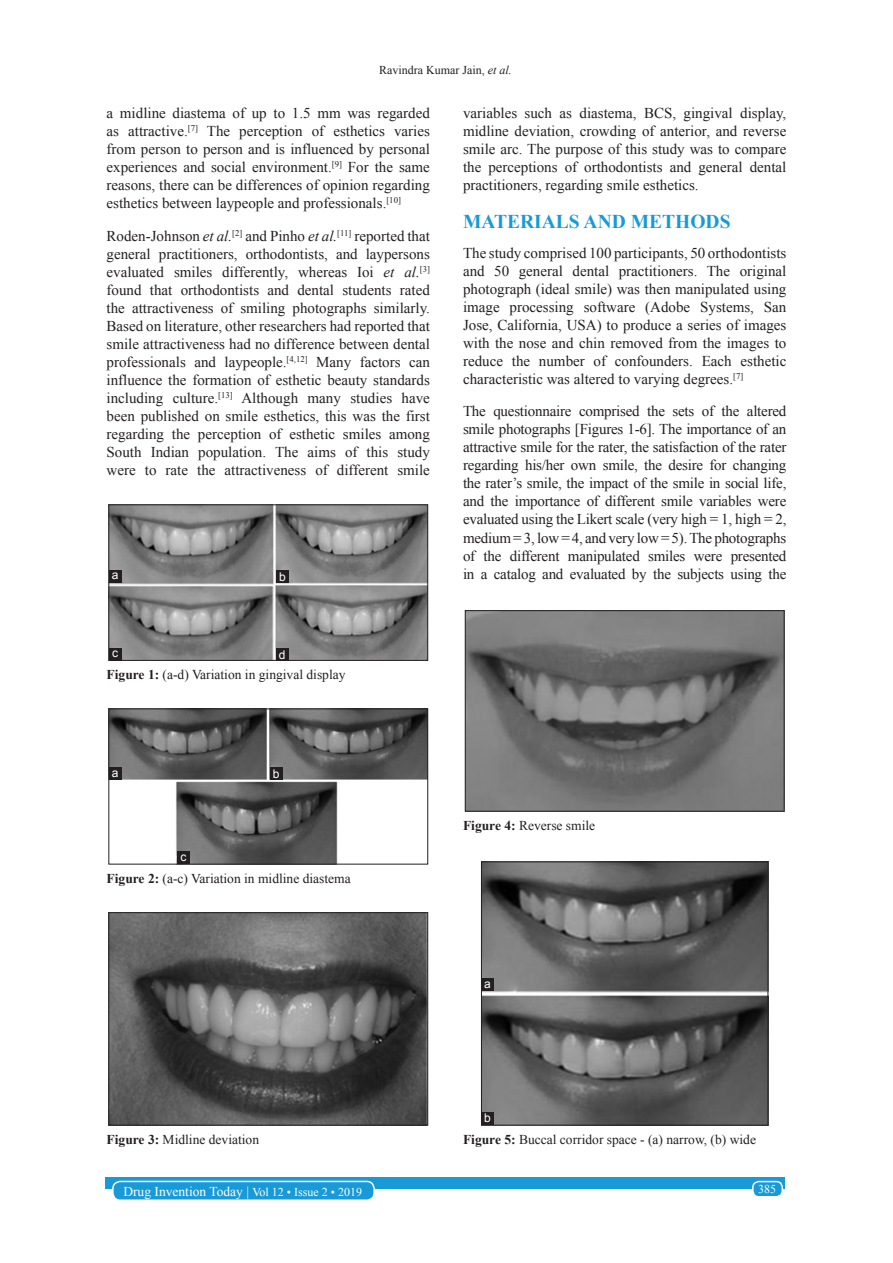
<style>
.page{position:relative;width:893px;height:1263px;background:#fff}
.page>*{position:absolute;margin:0;border:0;box-sizing:border-box;transform-origin:0 0}
.t1{font:700 19.5px "Times New Roman";color:#179ad7}
.TX{font:15px/18px "Times New Roman";color:#231f20;text-align:justify}
.FGC{font:13.5px "Times New Roman";color:#231f20}
.foot1{font:13.5px "Times New Roman";color:#fff}
.t2{font:12px "Times New Roman";color:#231f20}
.LABEL{font:12px "Arial";color:#fff}
.foot1-2{font:12px "Times New Roman";color:#fff}
.s1{font-style:italic}
.s2{font-weight:700}
.s3{font-size:12px}
</style>
<div class="page">
<div style="left:105px;top:1177px;width:679px;height:12px;background:#179ad7"></div>
<div style="left:752px;top:1181px;width:29px;height:15px;background:#179ad7;border-radius:6px"></div>
<div style="left:751px;top:1180px;width:31px;height:17px;border:2px solid #fff;border-radius:6px"></div>
<div style="left:113px;top:1181px;width:261px;height:19px;background:#179ad7;border-radius:7px"></div>
<div style="left:112px;top:1180px;width:263px;height:21px;border:2px solid #fff;border-radius:7px"></div>
<img style="left:111px;top:914px;width:315px;height:209px">
<div style="left:109px;top:912px;width:319px;height:213px;border:1px solid #231f20"></div>
<img style="left:467px;top:612px;width:315px;height:197px">
<div style="left:465px;top:610px;width:319px;height:201px;border:1px solid #231f20"></div>
<img style="left:483px;top:863px;width:282px;height:260px">
<div style="left:481px;top:861px;width:286px;height:264px;border:1px solid #231f20"></div>
<div style="left:481px;top:978px;width:13px;height:13px;background:#231f20"></div>
<div style="left:481px;top:1112px;width:13px;height:13px;background:#231f20"></div>
<img style="left:111px;top:710px;width:315px;height:152px">
<div style="left:109px;top:708px;width:319px;height:156px;border:1px solid #231f20"></div>
<div style="left:177px;top:851px;width:13px;height:13px;background:#231f20"></div>
<div style="left:269px;top:767px;width:13px;height:12px;background:#231f20"></div>
<div style="left:109px;top:767px;width:12px;height:12px;background:#231f20"></div>
<img style="left:111px;top:506px;width:315px;height:152px">
<div style="left:109px;top:504px;width:319px;height:156px;border:1px solid #231f20"></div>
<div style="left:276px;top:648px;width:12px;height:12px;background:#231f20"></div>
<div style="left:109px;top:648px;width:12px;height:12px;background:#231f20"></div>
<div style="left:276px;top:570px;width:13px;height:13px;background:#231f20"></div>
<div style="left:109px;top:570px;width:12px;height:12px;background:#231f20"></div>
<p class="t2" style="left:379px;top:62px;width:134px">Ravindra Kumar Jain, <span class="s1">et al.</span></p>
<p class="TX" style="left:106px;top:104px;width:325px">a midline diastema of up to 1.5 mm was regarded as attractive.<sup>[7]</sup> The perception of esthetics varies from person to person and is influenced by personal experiences and social environment.<sup>[9]</sup> For the same reasons, there can be differences of opinion regarding esthetics between laypeople and professionals.<sup>[10]</sup></p>
<p class="TX" style="left:106px;top:226px;width:325px">Roden-Johnson <span class="s1">et al.</span><sup>[2]</sup> and Pinho <span class="s1">et al.</span><sup>[11]</sup> reported that general practitioners, orthodontists, and laypersons evaluated smiles differently, whereas Ioi <span class="s1">et al.</span><sup>[3] </sup>found that orthodontists and dental students rated the attractiveness of smiling photographs similarly.<br>Based on literature, other researchers had reported that smile attractiveness had no difference between dental professionals and laypeople.<sup>[4,12]</sup> Many factors can influence the formation of esthetic beauty standards including culture.<sup>[13]</sup> Although many studies have been published on smile esthetics, this was the first regarding the perception of esthetic smiles among South Indian population. The aims of this study were to rate the attractiveness of different smile</p>
<p class="LABEL" style="left:112px;top:567px;width:8px">a</p>
<p class="LABEL" style="left:279px;top:568px;width:8px">b</p>
<p class="LABEL" style="left:112px;top:645px;width:7px">c</p>
<p class="LABEL" style="left:279px;top:646px;width:8px">d</p>
<p class="FGC" style="left:106px;top:665px;width:240px"><span class="s2">Figure 1:</span> (a-d) Variation in gingival display</p>
<p class="TX" style="left:463px;top:104px;width:325px">variables such as diastema, BCS, gingival display, midline deviation, crowding of anterior, and reverse smile arc. The purpose of this study was to compare the perceptions of orthodontists and general dental practitioners, regarding smile esthetics.</p>
<h1 class="t1" style="left:463px;top:207px;width:269px">MATERIALS AND METHODS</h1>
<p class="TX" style="left:463px;top:244px;width:325px">The study comprised 100 participants, 50 orthodontists and 50 general dental practitioners. The original photograph (ideal smile) was then manipulated using image processing software (Adobe Systems, San Jose, California, USA) to produce a series of images with the nose and chin removed from the images to reduce the number of confounders. Each esthetic characteristic was altered to varying degrees.<sup>[7]</sup></p>
<p class="TX" style="left:463px;top:402px;width:325px">The questionnaire comprised the sets of the altered smile photographs [Figures 1-6]. The importance of an attractive smile for the rater, the satisfaction of the rater regarding his/her own smile, the desire for changing the rater’s smile, the impact of the smile in social life, and the importance of different smile variables were evaluated using the Likert scale (very high = 1, high = 2, medium = 3, low = 4, and very low = 5). The photographs of the different manipulated smiles were presented in a catalog and evaluated by the subjects using the</p>
<p class="LABEL" style="left:112px;top:764px;width:8px">a</p>
<p class="LABEL" style="left:272px;top:765px;width:8px">b</p>
<p class="LABEL" style="left:180px;top:848px;width:7px">c</p>
<p class="FGC" style="left:106px;top:868px;width:245px"><span class="s2">Figure 2:</span> (a-c) Variation in midline diastema</p>
<p class="FGC" style="left:463px;top:815px;width:134px"><span class="s2">Figure 4:</span> Reverse smile</p>
<p class="LABEL" style="left:484px;top:975px;width:8px">a</p>
<p class="FGC" style="left:106px;top:1129px;width:154px"><span class="s2">Figure 3:</span> Midline deviation</p>
<p class="LABEL" style="left:484px;top:1109px;width:8px">b</p>
<p class="FGC" style="left:463px;top:1129px;width:294px"><span class="s2">Figure 5:</span> Buccal corridor space - (a) narrow, (b) wide</p>
<p class="foot1" style="left:123px;top:1181px;width:240px">Drug Invention Today | <span class="s3">Vol 12 • Issue 2 • 2019</span></p>
<p class="foot1-2" style="left:757px;top:1180px;width:19px">385</p>
</div>
